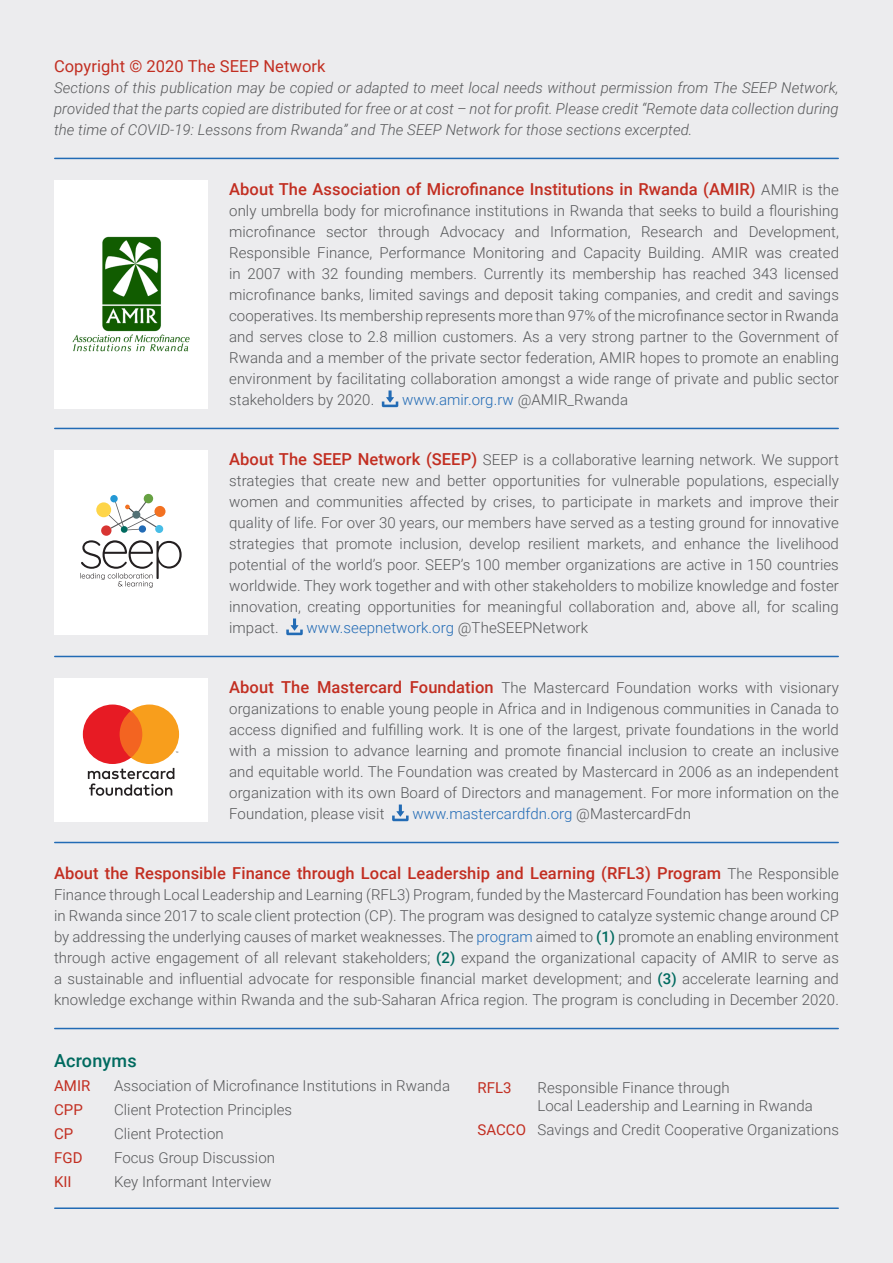
<style>
.page{position:relative;width:893px;height:1263px;background:#fff}
.page>*{position:absolute;margin:0;border:0;box-sizing:border-box;transform-origin:0 0}
.t1{font:500 18px "Roboto";letter-spacing:.01em;color:#006a5f}
.t2{font:500 16.5px "Roboto";letter-spacing:.005em;color:#c22e21}
.t3{font:16.5px "Roboto";letter-spacing:.005em;color:#c22e21}
.t4{font:300 15px/21px "Roboto";letter-spacing:.005em;color:#57585a;text-align:justify}
.t5{font:italic 300 15px/21px "Roboto";letter-spacing:.005em;color:#57585a;text-align:justify}
.t6{font:300 15px "Roboto";letter-spacing:.005em;color:#226bb5}
.t7{font:15px "Roboto";letter-spacing:.005em;color:#c22e21}
.s1{font-weight:300;font-size:15px;color:#57585a}
.s2{color:#57585a}
.s3{font-weight:500;font-size:16.5px;color:#c22e21}
.s4{color:#226bb5}
.s5{font-weight:500;color:#006a5f}
.s6{font-weight:400;color:#c22e21}
</style>
<div class="page">
<div style="left:1px;top:0;width:892px;height:1263px;background:#ececee"></div>
<hr style="left:55px;top:158px;width:783px;height:1px;background:#226bb5">
<svg style="left:382px;top:390px;width:16px;height:17px"></svg>
<hr style="left:55px;top:428px;width:783px;height:1px;background:#226bb5">
<svg style="left:286px;top:618px;width:17px;height:17px"></svg>
<hr style="left:55px;top:656px;width:783px;height:1px;background:#226bb5">
<svg style="left:392px;top:804px;width:17px;height:17px"></svg>
<hr style="left:55px;top:842px;width:783px;height:1px;background:#226bb5">
<hr style="left:55px;top:1028px;width:783px;height:1px;background:#226bb5">
<div style="left:54px;top:450px;width:154px;height:184px;background:#fff"></div>
<div style="left:54px;top:180px;width:154px;height:228px;background:#fff"></div>
<div style="left:54px;top:678px;width:154px;height:144px;background:#fff"></div>
<svg style="left:83px;top:704px;width:96px;height:92px"></svg>
<img style="left:72px;top:236px;width:118px;height:116px">
<div style="left:154px;top:506px;width:12px;height:11px;background:#f37121;border-radius:50%"></div>
<div style="left:96px;top:503px;width:15px;height:14px;background:#fef9e7;border-radius:50%"></div>
<div style="left:96px;top:502px;width:15px;height:15px;background:#fed549;border-radius:50%"></div>
<svg style="left:143px;top:494px;width:10px;height:10px"></svg>
<svg style="left:101px;top:525px;width:11px;height:11px"></svg>
<div style="left:155px;top:525px;width:8px;height:8px;background:#48bde6;border-radius:50%"></div>
<svg style="left:110px;top:495px;width:8px;height:7px"></svg>
<svg style="left:103px;top:498px;width:55px;height:35px"></svg>
<svg style="left:80px;top:540px;width:102px;height:48px"></svg>
<hr style="left:55px;top:1207px;width:783px;height:2px;background:#226bb5">
<p class="t3" style="left:54px;top:55px;width:273px">Copyright © 2020 The SEEP Network</p>
<p class="t5" style="left:54px;top:77px;width:786px">Sections of this publication may be copied or adapted to meet local needs without permission from The SEEP Network, provided that the parts copied are distributed for free or at cost – not for profit. Please credit “Remote data collection during the time of COVID-19: Lessons from Rwanda” and The SEEP Network for those sections excerpted.</p>
<p class="t2" style="left:229px;top:178px;width:611px">About The Association of Microfinance Institutions in Rwanda (AMIR) <span class="s1">AMIR is the</span></p>
<p class="t4" style="left:229px;top:200px;width:611px">only umbrella body for microfinance institutions in Rwanda that seeks to build a flourishing microfinance sector through Advocacy and Information, Research and Development, Responsible Finance, Performance Monitoring and Capacity Building. AMIR was created in 2007 with 32 founding members. Currently its membership has reached 343 licensed microfinance banks, limited savings and deposit taking companies, and credit and savings cooperatives. Its membership represents more than 97% of the microfinance sector in Rwanda and serves close to 2.8 million customers. As a very strong partner to the Government of Rwanda and a member of the private sector federation, AMIR hopes to promote an enabling environment by facilitating collaboration amongst a wide range of private and public sector stakeholders by 2020.</p>
<p class="t6" style="left:402px;top:389px;width:227px">www.amir.org.rw <span class="s2">@AMIR_Rwanda</span></p>
<p class="t4" style="left:229px;top:449px;width:611px"><span class="s3">About The SEEP Network (SEEP)</span> SEEP is a collaborative learning network. We support strategies that create new and better opportunities for vulnerable populations, especially women and communities affected by crises, to participate in markets and improve their quality of life. For over 30 years, our members have served as a testing ground for innovative strategies that promote inclusion, develop resilient markets, and enhance the livelihood potential of the world’s poor. SEEP’s 100 member organizations are active in 150 countries worldwide. They work together and with other stakeholders to mobilize knowledge and foster innovation, creating opportunities for meaningful collaboration and, above all, for scaling impact.</p>
<p class="t6" style="left:307px;top:617px;width:283px">www.seepnetwork.org <span class="s2">@TheSEEPNetwork</span></p>
<p class="t4" style="left:229px;top:677px;width:611px"><span class="s3">About The Mastercard Foundation</span> The Mastercard Foundation works with visionary organizations to enable young people in Africa and in Indigenous communities in Canada to access dignified and fulfilling work. It is one of the largest, private foundations in the world with a mission to advance learning and promote financial inclusion to create an inclusive and equitable world. The Foundation was created by Mastercard in 2006 as an independent organization with its own Board of Directors and management. For more information on the Foundation, please visit</p>
<p class="t6" style="left:412px;top:803px;width:280px">www.mastercardfdn.org <span class="s2">@MastercardFdn</span></p>
<p class="t2" style="left:54px;top:862px;width:786px">About the Responsible Finance through Local Leadership and Learning (RFL3) Program <span class="s1">The Responsible</span></p>
<p class="t4" style="left:54px;top:884px;width:787px">Finance through Local Leadership and Learning (RFL3) Program, funded by the Mastercard Foundation has been working in Rwanda since 2017 to scale client protection (CP). The program was designed to catalyze systemic change around CP by addressing the underlying causes of market weaknesses. The <span class="s4">program</span> aimed to <span class="s5">(1)</span> promote an enabling environment through active engagement of all relevant stakeholders; <span class="s5">(2)</span> expand the organizational capacity of AMIR to serve as a sustainable and influential advocate for responsible financial market development; and <span class="s5">(3)</span> accelerate learning and knowledge exchange within Rwanda and the sub-Saharan Africa region. The program is concluding in December 2020.</p>
<p class="t1" style="left:54px;top:1048px;width:84px">Acronyms</p>
<p class="t7" style="left:54px;top:1075px;width:38px">AMIR</p>
<p class="t4" style="left:114px;top:1074px;width:338px">Association of Microfinance Institutions in Rwanda</p>
<p class="t7" style="left:54px;top:1099px;width:30px">CPP</p>
<p class="t4" style="left:114px;top:1098px;width:180px">Client Protection Principles</p>
<p class="t7" style="left:54px;top:1123px;width:21px">CP</p>
<p class="t4" style="left:114px;top:1122px;width:111px">Client Protection</p>
<p class="t7" style="left:54px;top:1147px;width:30px">FGD</p>
<p class="t4" style="left:114px;top:1146px;width:163px">Focus Group Discussion</p>
<p class="t7" style="left:54px;top:1171px;width:19px">KII</p>
<p class="t4" style="left:114px;top:1170px;width:159px">Key Informant Interview</p>
<p class="t7" style="left:477px;top:1077px;width:36px">RFL3</p>
<p class="t4" style="left:537px;top:1076px;width:194px">Responsible Finance through</p>
<p class="t4" style="left:537px;top:1094px;width:277px">Local Leadership and Learning in Rwanda</p>
<p class="t4" style="left:477px;top:1118px;width:363px"><span class="s6">SACCO</span> Savings and Credit Cooperative Organizations</p>
</div>
